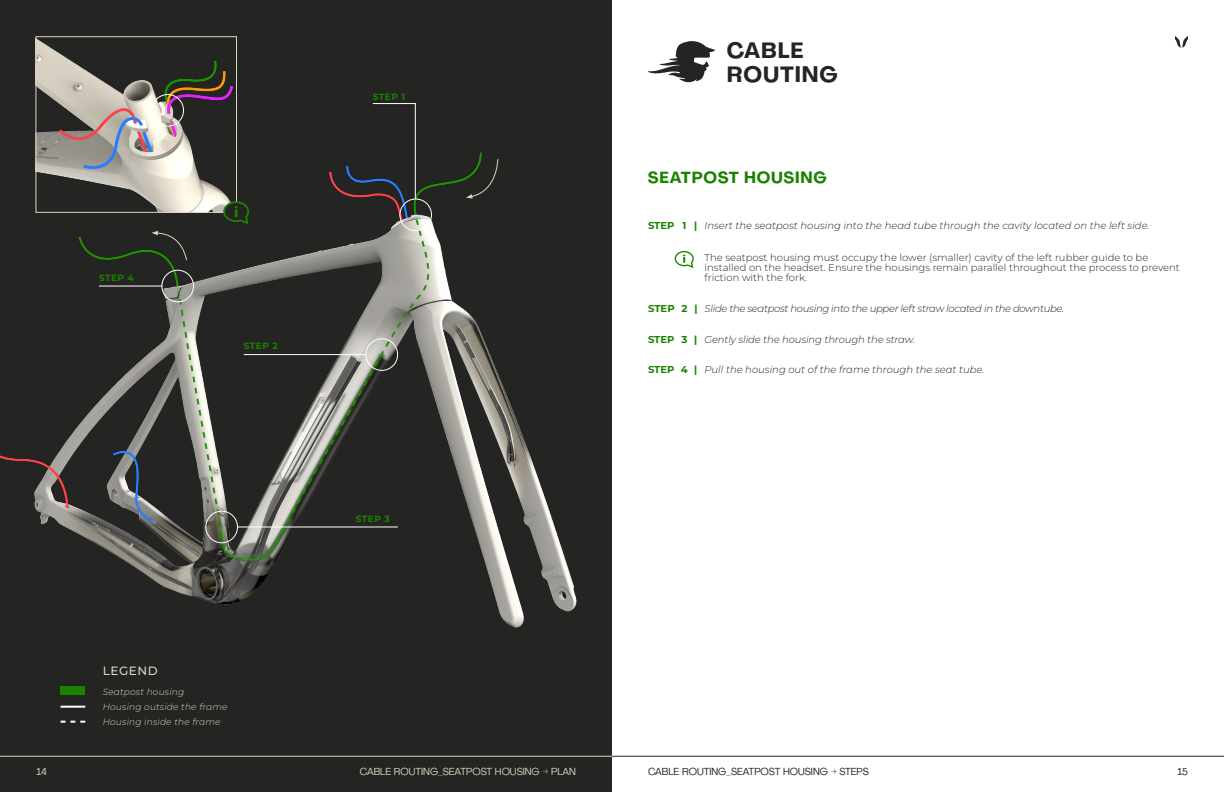
<style>
.page{position:relative;width:1224px;height:792px;background:#fff}
.page>*{position:absolute;margin:0;border:0;box-sizing:border-box;transform-origin:0 0}
.t1{font:700 22px/24px "PP Agrandir";letter-spacing:.04em;color:#242523}
.t2{font:700 16px "PP Agrandir";letter-spacing:.05em;color:#1a8200}
.t3{font:100 12px "Montserrat";letter-spacing:.05em;color:#d9d3c1}
.t4{font:100 10px/10px "Montserrat";color:#242523}
.t5{font:italic 100 10px "Montserrat";letter-spacing:-.01em;color:#242523}
.t6{font:italic 100 10px "Montserrat";letter-spacing:-.03em;color:#242523}
.t7{font:10px "PP Agrandir";color:#222121}
.t8{font:10px "PP Agrandir";color:#d9d3c1}
.t9{font:100 10px "Montserrat";color:#1a8200}
.t10{font:italic 100 9px/15px "Montserrat";letter-spacing:.02em;color:#d9d3c1}
.t11{font:100 9px "Montserrat";letter-spacing:.05em;color:#1a8200}
.s1{font-style:normal;color:#1a8200}
</style>
<div class="page">
<div style="left:0;top:0;width:612px;height:792px;background:#242523"></div>
<svg style="left:1175px;top:36px;width:13px;height:12px"></svg>
<hr style="left:0;top:756px;width:612px;height:1px;background:#d9d3c1">
<hr style="left:612px;top:756px;width:612px;height:1px;background:#242523">
<svg style="left:648px;top:41px;width:67px;height:41px"></svg>
<hr style="left:61px;top:706px;width:24px;height:2px;background:#fff">
<svg style="left:61px;top:721px;width:24px;height:2px"></svg>
<div style="left:61px;top:686px;width:24px;height:9px;background:#1a8200"></div>
<img style="left:0;top:152px;width:577px;height:476px">
<div style="left:400px;top:199px;width:32px;height:32px;border:1px solid #fff;border-radius:50%"></div>
<svg style="left:372px;top:103px;width:44px;height:96px"></svg>
<div style="left:366px;top:338px;width:32px;height:33px;border:1px solid #fff;border-radius:50%"></div>
<div style="left:162px;top:270px;width:32px;height:32px;border:1px solid #fff;border-radius:50%"></div>
<div style="left:206px;top:511px;width:32px;height:32px;border:1px solid #fff;border-radius:50%"></div>
<hr style="left:244px;top:354px;width:122px;height:1px;background:#fff">
<hr style="left:99px;top:286px;width:63px;height:1px;background:#fff">
<hr style="left:238px;top:527px;width:160px;height:1px;background:#fff">
<img style="left:37px;top:39px;width:198px;height:172px">
<div style="left:35px;top:36px;width:202px;height:177px;border:1px solid #d9d3c1"></div>
<svg style="left:223px;top:201px;width:26px;height:23px"></svg>
<svg style="left:152px;top:231px;width:35px;height:30px"></svg>
<svg style="left:466px;top:159px;width:32px;height:40px"></svg>
<div style="left:152px;top:94px;width:32px;height:33px;border:1px solid #fff;border-radius:50%"></div>
<svg style="left:675px;top:251px;width:19px;height:17px"></svg>
<p class="t11" style="left:99px;top:272px;width:36px">STEP 4</p>
<p class="t11" style="left:244px;top:340px;width:35px">STEP 2</p>
<p class="t3" style="left:103px;top:662px;width:57px">LEGEND</p>
<p class="t10" style="left:103px;top:684px;width:83px">Seatpost housing</p>
<p class="t10" style="left:103px;top:699px;width:126px">Housing outside the frame<br>Housing inside the frame</p>
<p class="t11" style="left:373px;top:91px;width:34px">STEP 1</p>
<p class="t11" style="left:356px;top:512px;width:35px">STEP 3</p>
<h1 class="t1" style="left:727px;top:39px;width:113px">CABLE<br>ROUTING</h1>
<h2 class="t2" style="left:648px;top:168px;width:180px">SEATPOST HOUSING</h2>
<p class="t9" style="left:648px;top:218px;width:51px">STEP 1 |</p>
<p class="t5" style="left:704px;top:218px;width:447px">Insert the seatpost housing into the head tube through the cavity located on the left side.</p>
<p class="t4" style="left:705px;top:252px;width:477px">The seatpost housing must occupy the lower (smaller) cavity of the left rubber guide to be installed on the headset. Ensure the housings remain parallel throughout the process to prevent friction with the fork.</p>
<p class="t6" style="left:648px;top:301px;width:418px"><span class="s1">STEP 2 |</span> Slide the seatpost housing into the upper left straw located in the downtube.</p>
<p class="t9" style="left:648px;top:332px;width:51px">STEP 3 |</p>
<p class="t9" style="left:648px;top:363px;width:51px">STEP 4 |</p>
<p class="t5" style="left:704px;top:332px;width:212px">Gently slide the housing through the straw.</p>
<p class="t5" style="left:704px;top:363px;width:282px">Pull the housing out of the frame through the seat tube.</p>
<p class="t8" style="left:36px;top:765px;width:12px">14</p>
<p class="t8" style="left:360px;top:765px;width:218px">CABLE ROUTING_SEATPOST HOUSING → PLAN</p>
<p class="t7" style="left:1178px;top:765px;width:12px">15</p>
<p class="t7" style="left:648px;top:765px;width:222px">CABLE ROUTING_SEATPOST HOUSING → STEPS</p>
</div>
